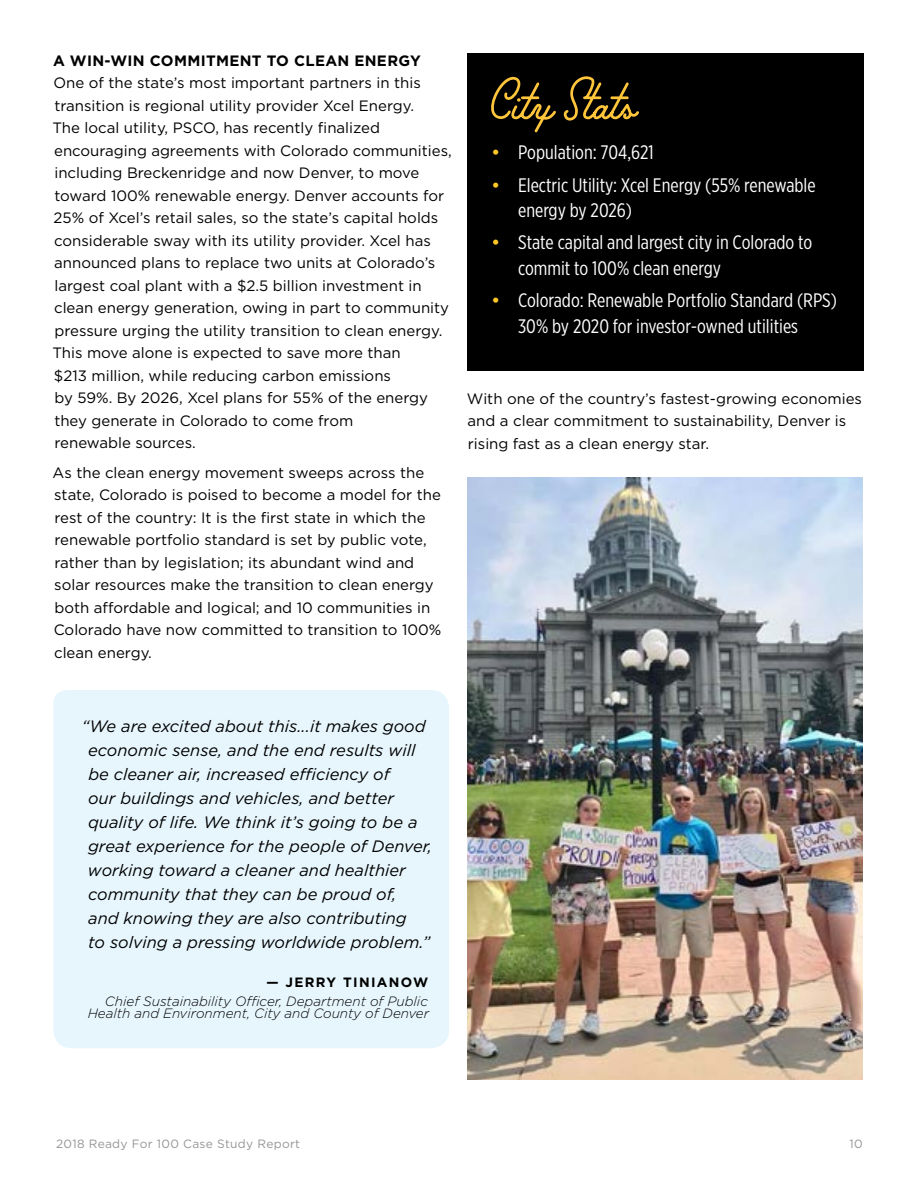
<style>
.page{position:relative;width:918px;height:1188px;background:#fff}
.page>*{position:absolute;margin:0;border:0;box-sizing:border-box;transform-origin:0 0}
.t1{font:19.5px/25.5px "Gotham X Narrow";color:#fff}
.t2{font:italic 16.5px/24px "Gotham";color:#000}
.t3{font:15px/22.5px "Gotham";color:#000}
.t4{font:700 15px "Gotham";letter-spacing:.02em;color:#000}
.t5{font:italic 300 13.5px/12px "Gotham";color:#000;text-align:right}
.t6{font:700 13.5px "Gotham";letter-spacing:.1em;color:#000}
.t7{font:12px "Gotham";letter-spacing:.025em;color:#939598}
.s1{font-family:"Gotham";color:#ffc926}
</style>
<div class="page">
<div style="left:467px;top:54px;width:397px;height:317px;background:#000"></div>
<div style="left:53px;top:690px;width:396px;height:358px;background:#e7f6fd"></div>
<svg style="left:491px;top:76px;width:148px;height:56px"></svg>
<img style="left:467px;top:477px;width:396px;height:603px">
<p class="t4" style="left:53px;top:52px;width:369px">A WIN-WIN COMMITMENT TO CLEAN ENERGY</p>
<p class="t3" style="left:52px;top:72px;width:401px">One of the state’s most important partners in this transition is regional utility provider Xcel Energy.<br>The local utility, PSCO, has recently finalized encouraging agreements with Colorado communities, including Breckenridge and now Denver, to move toward 100% renewable energy. Denver accounts for 25% of Xcel’s retail sales, so the state’s capital holds considerable sway with its utility provider. Xcel has announced plans to replace two units at Colorado’s largest coal plant with a $2.5 billion investment in clean energy generation, owing in part to community pressure urging the utility transition to clean energy.<br>This move alone is expected to save more than<br>$213 million, while reducing carbon emissions<br>by 59%. By 2026, Xcel plans for 55% of the energy they generate in Colorado to come from<br>renewable sources.</p>
<p class="t3" style="left:53px;top:461px;width:390px">As the clean energy movement sweeps across the state, Colorado is poised to become a model for the rest of the country: It is the first state in which the renewable portfolio standard is set by public vote, rather than by legislation; its abundant wind and solar resources make the transition to clean energy both affordable and logical; and 10 communities in Colorado have now committed to transition to 100% clean energy.</p>
<h1 class="t1" style="left:491px;top:139px;width:164px"><span class="s1">•</span> Population: 704,621</h1>
<h1 class="t1" style="left:518px;top:172px;width:299px;text-indent:-27px"><span class="s1">•</span> Electric Utility: Xcel Energy (55% renewable energy by 2026)</h1>
<h1 class="t1" style="left:518px;top:229px;width:296px;text-indent:-27px"><span class="s1">•</span> State capital and largest city in Colorado to commit to 100% clean energy</h1>
<h1 class="t1" style="left:518px;top:287px;width:320px;text-indent:-27px"><span class="s1">•</span> Colorado: Renewable Portfolio Standard (RPS)<br>30% by 2020 for investor-owned utilities</h1>
<p class="t3" style="left:467px;top:387px;width:397px">With one of the country’s fastest-growing economies and a clear commitment to sustainability, Denver is rising fast as a clean energy star.</p>
<p class="t2" style="left:88px;top:714px;width:346px;text-indent:-6px">“We are excited about this...it makes good economic sense, and the end results will be cleaner air, increased efficiency of<br>our buildings and vehicles, and better quality of life. We think it’s going to be a great experience for the people of Denver, working toward a cleaner and healthier community that they can be proud of,<br>and knowing they are also contributing<br>to solving a pressing worldwide problem.”</p>
<p class="t6" style="left:267px;top:975px;width:163px">— JERRY TINIANOW</p>
<p class="t5" style="left:88px;top:995px;width:343px">Chief Sustainability Officer, Department of Public<br>Health and Environment, City and County of Denver</p>
<p class="t7" style="left:56px;top:1138px;width:245px">2018 Ready For 100 Case Study Report</p>
<p class="t7" style="left:850px;top:1138px;width:15px">10</p>
</div>
